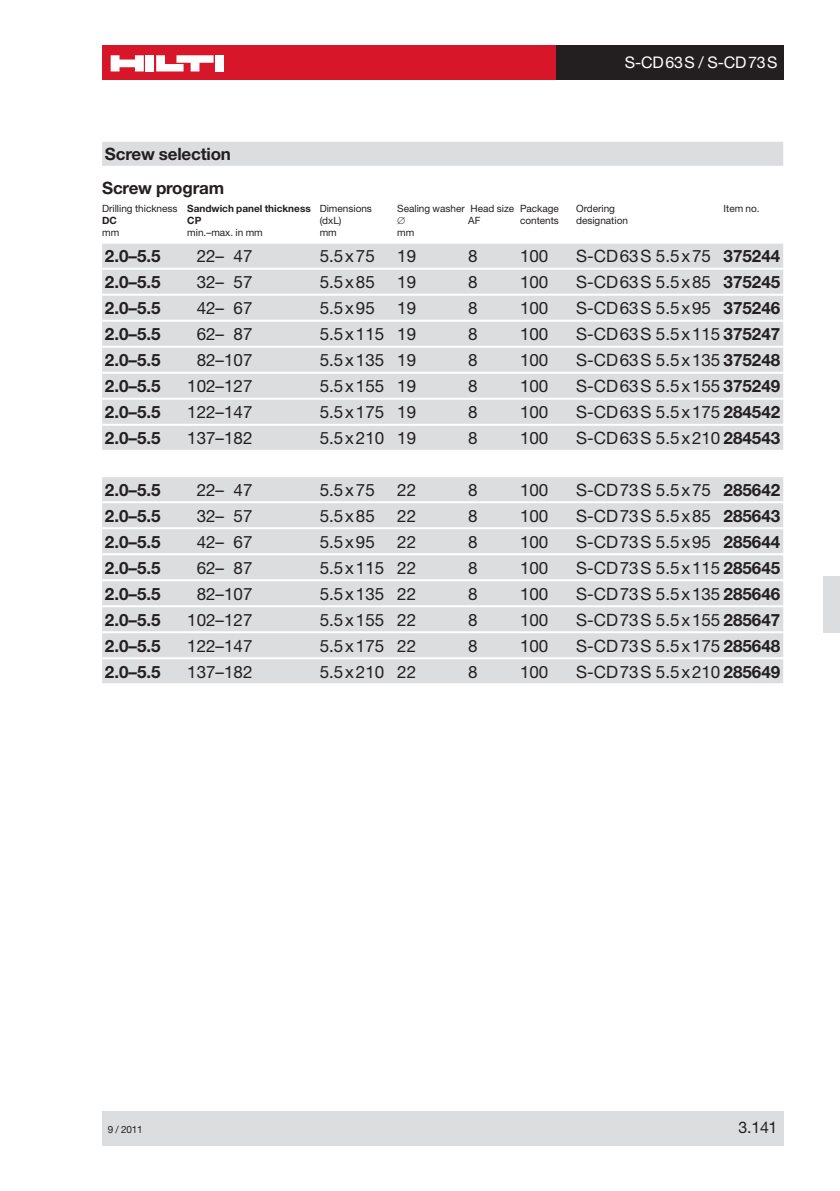
<style>
.page{position:relative;width:840px;height:1191px;background:#fff}
.page>*{position:absolute;margin:0;border:0;box-sizing:border-box;transform-origin:0 0}
.t1{font:17px "Helvetica Neue";color:#231f20}
.t2{font:17px "Helvetica Neue";letter-spacing:.055em;color:#231f20}
.t3{font:700 17px/34.2px "Helvetica Neue";letter-spacing:-.01em;color:#231f20}
.t4{font:17px "Helvetica Neue";letter-spacing:.11em;color:#231f20}
.t5{font:16px "Helvetica Neue";letter-spacing:.045em;color:#fff}
.t6{font:16px "Helvetica Neue";color:#231f20}
.t7{font:10px "Helvetica Neue";color:#231f20}
.t8{font:700 10px "Helvetica Neue";color:#231f20}
.s1{font-weight:700}
</style>
<div class="page">
<div style="left:102px;top:1111px;width:680px;height:34px;background:#dcdddf"></div>
<div style="left:822px;top:575px;width:17px;height:57px;background:#dcdddf"></div>
<div style="left:102px;top:142px;width:680px;height:24px;background:#dcdddf"></div>
<div style="left:102px;top:244px;width:680px;height:24px;background:#dcdddf"></div>
<div style="left:102px;top:270px;width:680px;height:24px;background:#dcdddf"></div>
<div style="left:102px;top:296px;width:680px;height:24px;background:#dcdddf"></div>
<div style="left:102px;top:322px;width:680px;height:24px;background:#dcdddf"></div>
<div style="left:102px;top:348px;width:680px;height:24px;background:#dcdddf"></div>
<div style="left:102px;top:374px;width:680px;height:24px;background:#dcdddf"></div>
<div style="left:102px;top:400px;width:680px;height:24px;background:#dcdddf"></div>
<div style="left:102px;top:426px;width:680px;height:24px;background:#dcdddf"></div>
<div style="left:102px;top:477px;width:680px;height:24px;background:#dcdddf"></div>
<div style="left:102px;top:503px;width:680px;height:24px;background:#dcdddf"></div>
<div style="left:102px;top:529px;width:680px;height:24px;background:#dcdddf"></div>
<div style="left:102px;top:555px;width:680px;height:24px;background:#dcdddf"></div>
<div style="left:102px;top:581px;width:680px;height:24px;background:#dcdddf"></div>
<div style="left:102px;top:607px;width:680px;height:24px;background:#dcdddf"></div>
<div style="left:102px;top:633px;width:680px;height:24px;background:#dcdddf"></div>
<div style="left:102px;top:659px;width:680px;height:24px;background:#dcdddf"></div>
<div style="left:102px;top:45px;width:454px;height:34px;background:#d71729"></div>
<div style="left:145px;top:55px;width:9px;height:16px;background:#fff"></div>
<div style="left:215px;top:55px;width:9px;height:16px;background:#fff"></div>
<svg style="left:111px;top:55px;width:33px;height:16px"></svg>
<svg style="left:156px;top:55px;width:57px;height:16px"></svg>
<div style="left:556px;top:45px;width:226px;height:34px;background:#231f20"></div>
<p class="t5" style="left:624px;top:57px;width:154px">S-CD63S / S-CD73S</p>
<p class="t3" style="left:102px;top:138px;width:130px">Screw selection<br>Screw program</p>
<p class="t7" style="left:102px;top:205px;width:271px">Drilling thickness <span class="s1">Sandwich panel thickness</span> Dimensions</p>
<p class="t7" style="left:397px;top:205px;width:163px">Sealing washer Head size Package</p>
<p class="t7" style="left:575px;top:205px;width:40px">Ordering</p>
<p class="t7" style="left:723px;top:205px;width:38px">Item no.</p>
<p class="t8" style="left:102px;top:217px;width:16px">DC</p>
<p class="t8" style="left:187px;top:217px;width:16px">CP</p>
<p class="t7" style="left:319px;top:217px;width:23px">(dxL)</p>
<p class="t7" style="left:468px;top:217px;width:14px">AF</p>
<p class="t7" style="left:519px;top:217px;width:40px">contents</p>
<p class="t7" style="left:575px;top:217px;width:53px">designation</p>
<p class="t7" style="left:102px;top:229px;width:19px">mm</p>
<p class="t7" style="left:187px;top:229px;width:77px">min.–max. in mm</p>
<p class="t7" style="left:319px;top:229px;width:19px">mm</p>
<p class="t7" style="left:397px;top:229px;width:19px">mm</p>
<p class="t3" style="left:105px;top:240px;width:57px">2.0–5.5</p>
<p class="t1" style="left:197px;top:250px;width:57px">22– 47</p>
<p class="t1" style="left:319px;top:250px;width:57px">5.5x75</p>
<p class="t1" style="left:397px;top:250px;width:20px">19</p>
<p class="t1" style="left:468px;top:250px;width:11px">8</p>
<p class="t1" style="left:519px;top:250px;width:30px">100</p>
<p class="t4" style="left:575px;top:250px;width:206px">S-CD63S 5.5x75 <span class="s1">375244</span></p>
<p class="t3" style="left:105px;top:266px;width:57px">2.0–5.5</p>
<p class="t1" style="left:197px;top:276px;width:57px">32– 57</p>
<p class="t1" style="left:319px;top:276px;width:57px">5.5x85</p>
<p class="t1" style="left:397px;top:276px;width:20px">19</p>
<p class="t1" style="left:468px;top:276px;width:11px">8</p>
<p class="t1" style="left:519px;top:276px;width:30px">100</p>
<p class="t4" style="left:575px;top:276px;width:206px">S-CD63S 5.5x85 <span class="s1">375245</span></p>
<p class="t3" style="left:105px;top:292px;width:57px">2.0–5.5</p>
<p class="t1" style="left:197px;top:302px;width:57px">42– 67</p>
<p class="t1" style="left:319px;top:302px;width:57px">5.5x95</p>
<p class="t1" style="left:397px;top:302px;width:20px">19</p>
<p class="t1" style="left:468px;top:302px;width:11px">8</p>
<p class="t1" style="left:519px;top:302px;width:30px">100</p>
<p class="t4" style="left:575px;top:302px;width:206px">S-CD63S 5.5x95 <span class="s1">375246</span></p>
<p class="t3" style="left:105px;top:318px;width:57px">2.0–5.5</p>
<p class="t1" style="left:197px;top:328px;width:57px">62– 87</p>
<p class="t1" style="left:319px;top:328px;width:98px">5.5x115 19</p>
<p class="t1" style="left:468px;top:328px;width:11px">8</p>
<p class="t1" style="left:519px;top:328px;width:30px">100</p>
<p class="t2" style="left:575px;top:328px;width:206px">S-CD63S 5.5x115 <span class="s1">375247</span></p>
<p class="t3" style="left:105px;top:344px;width:57px">2.0–5.5</p>
<p class="t1" style="left:197px;top:354px;width:57px">82–107</p>
<p class="t1" style="left:319px;top:354px;width:98px">5.5x135 19</p>
<p class="t1" style="left:468px;top:354px;width:11px">8</p>
<p class="t1" style="left:519px;top:354px;width:30px">100</p>
<p class="t2" style="left:575px;top:354px;width:206px">S-CD63S 5.5x135 <span class="s1">375248</span></p>
<p class="t3" style="left:105px;top:370px;width:57px">2.0–5.5</p>
<p class="t1" style="left:187px;top:380px;width:67px">102–127</p>
<p class="t1" style="left:319px;top:380px;width:98px">5.5x155 19</p>
<p class="t1" style="left:468px;top:380px;width:11px">8</p>
<p class="t1" style="left:519px;top:380px;width:30px">100</p>
<p class="t2" style="left:575px;top:380px;width:206px">S-CD63S 5.5x155 <span class="s1">375249</span></p>
<p class="t3" style="left:105px;top:396px;width:57px">2.0–5.5</p>
<p class="t1" style="left:187px;top:406px;width:67px">122–147</p>
<p class="t1" style="left:319px;top:406px;width:98px">5.5x175 19</p>
<p class="t1" style="left:468px;top:406px;width:11px">8</p>
<p class="t1" style="left:519px;top:406px;width:30px">100</p>
<p class="t2" style="left:575px;top:406px;width:206px">S-CD63S 5.5x175 <span class="s1">284542</span></p>
<p class="t3" style="left:105px;top:422px;width:57px">2.0–5.5</p>
<p class="t1" style="left:187px;top:432px;width:67px">137–182</p>
<p class="t1" style="left:319px;top:432px;width:98px">5.5x210 19</p>
<p class="t1" style="left:468px;top:432px;width:11px">8</p>
<p class="t1" style="left:519px;top:432px;width:30px">100</p>
<p class="t2" style="left:575px;top:432px;width:206px">S-CD63S 5.5x210 <span class="s1">284543</span></p>
<p class="t3" style="left:105px;top:474px;width:57px">2.0–5.5</p>
<p class="t1" style="left:197px;top:483px;width:57px">22– 47</p>
<p class="t1" style="left:319px;top:483px;width:57px">5.5x75</p>
<p class="t1" style="left:397px;top:483px;width:20px">22</p>
<p class="t1" style="left:468px;top:483px;width:11px">8</p>
<p class="t1" style="left:519px;top:483px;width:30px">100</p>
<p class="t4" style="left:575px;top:483px;width:206px">S-CD73S 5.5x75 <span class="s1">285642</span></p>
<p class="t3" style="left:105px;top:500px;width:57px">2.0–5.5</p>
<p class="t1" style="left:197px;top:509px;width:57px">32– 57</p>
<p class="t1" style="left:319px;top:509px;width:57px">5.5x85</p>
<p class="t1" style="left:397px;top:509px;width:20px">22</p>
<p class="t1" style="left:468px;top:509px;width:11px">8</p>
<p class="t1" style="left:519px;top:509px;width:30px">100</p>
<p class="t4" style="left:575px;top:509px;width:206px">S-CD73S 5.5x85 <span class="s1">285643</span></p>
<p class="t3" style="left:105px;top:526px;width:57px">2.0–5.5</p>
<p class="t1" style="left:197px;top:535px;width:57px">42– 67</p>
<p class="t1" style="left:319px;top:535px;width:57px">5.5x95</p>
<p class="t1" style="left:397px;top:535px;width:20px">22</p>
<p class="t1" style="left:468px;top:535px;width:11px">8</p>
<p class="t1" style="left:519px;top:535px;width:30px">100</p>
<p class="t4" style="left:575px;top:535px;width:206px">S-CD73S 5.5x95 <span class="s1">285644</span></p>
<p class="t3" style="left:105px;top:552px;width:57px">2.0–5.5</p>
<p class="t1" style="left:197px;top:561px;width:57px">62– 87</p>
<p class="t1" style="left:319px;top:561px;width:98px">5.5x115 22</p>
<p class="t1" style="left:468px;top:561px;width:11px">8</p>
<p class="t1" style="left:519px;top:561px;width:30px">100</p>
<p class="t2" style="left:575px;top:561px;width:206px">S-CD73S 5.5x115 <span class="s1">285645</span></p>
<p class="t3" style="left:105px;top:578px;width:57px">2.0–5.5</p>
<p class="t1" style="left:197px;top:587px;width:57px">82–107</p>
<p class="t1" style="left:319px;top:587px;width:98px">5.5x135 22</p>
<p class="t1" style="left:468px;top:587px;width:11px">8</p>
<p class="t1" style="left:519px;top:587px;width:30px">100</p>
<p class="t2" style="left:575px;top:587px;width:206px">S-CD73S 5.5x135 <span class="s1">285646</span></p>
<p class="t3" style="left:105px;top:604px;width:57px">2.0–5.5</p>
<p class="t1" style="left:187px;top:613px;width:67px">102–127</p>
<p class="t1" style="left:319px;top:613px;width:98px">5.5x155 22</p>
<p class="t1" style="left:468px;top:613px;width:11px">8</p>
<p class="t1" style="left:519px;top:613px;width:30px">100</p>
<p class="t2" style="left:575px;top:613px;width:206px">S-CD73S 5.5x155 <span class="s1">285647</span></p>
<p class="t3" style="left:105px;top:630px;width:57px">2.0–5.5</p>
<p class="t1" style="left:187px;top:639px;width:67px">122–147</p>
<p class="t1" style="left:319px;top:639px;width:98px">5.5x175 22</p>
<p class="t1" style="left:468px;top:639px;width:11px">8</p>
<p class="t1" style="left:519px;top:639px;width:30px">100</p>
<p class="t2" style="left:575px;top:639px;width:206px">S-CD73S 5.5x175 <span class="s1">285648</span></p>
<p class="t3" style="left:105px;top:656px;width:57px">2.0–5.5</p>
<p class="t1" style="left:187px;top:665px;width:67px">137–182</p>
<p class="t1" style="left:319px;top:665px;width:98px">5.5x210 22</p>
<p class="t1" style="left:468px;top:665px;width:11px">8</p>
<p class="t1" style="left:519px;top:665px;width:30px">100</p>
<p class="t2" style="left:575px;top:665px;width:206px">S-CD73S 5.5x210 <span class="s1">285649</span></p>
<p class="t7" style="left:108px;top:1125px;width:36px">9 / 2011</p>
<p class="t6" style="left:738px;top:1121px;width:40px">3.141</p>
</div>
